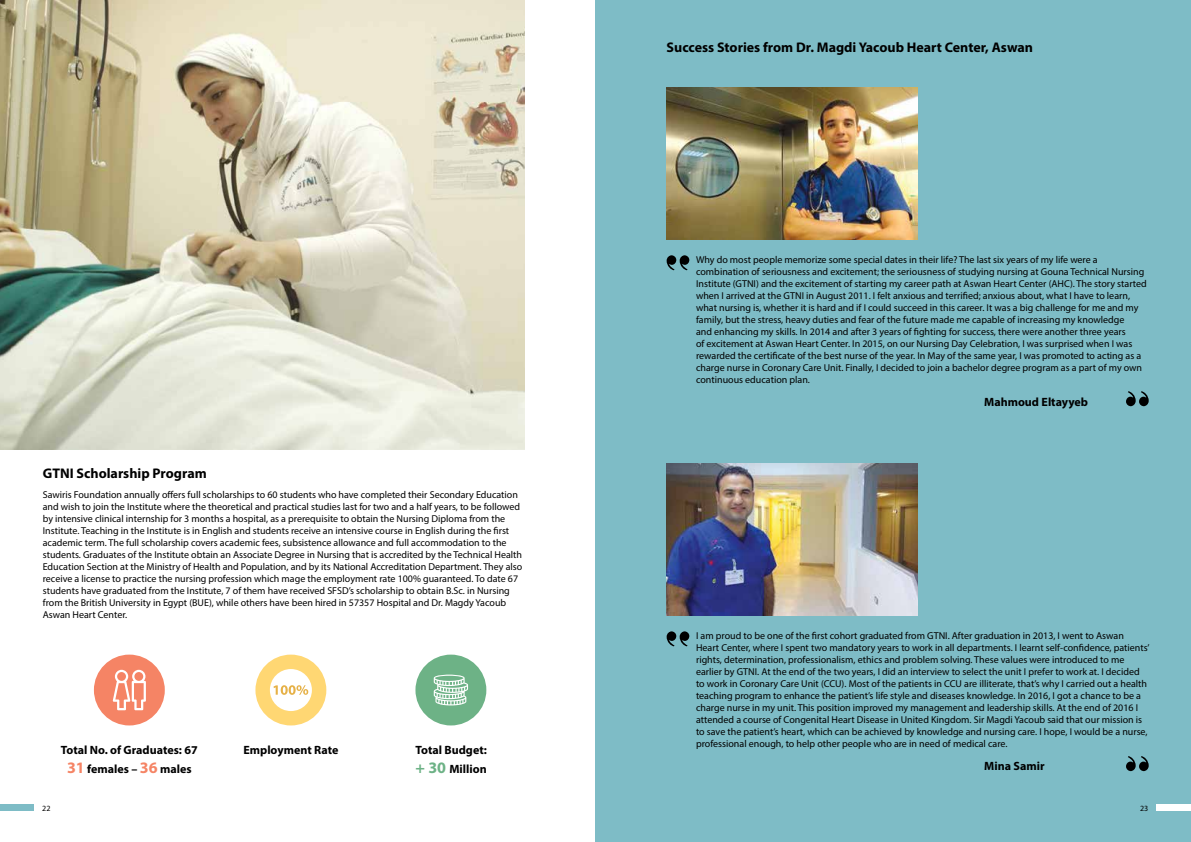
<style>
.page{position:relative;width:1191px;height:842px;background:#fff}
.page>*{position:absolute;margin:0;border:0;box-sizing:border-box;transform-origin:0 0}
.t1{font:700 14px "Myriad Pro";color:#000}
.t2{font:700 12px/19.2px "Myriad Pro";color:#000;text-align:center}
.t3{font:10px/12px "Myriad Pro";color:#000}
.t4{font:8px "Myriad Pro";color:#000}
.s1{font-size:16px;color:#f58465}
.s2{font-size:16px;color:#6db286}
</style>
<div class="page">
<div style="left:596px;top:0;width:595px;height:842px;background:#7ebcc6"></div>
<div style="left:94px;top:655px;width:71px;height:70px;background:#f58465;border-radius:50%"></div>
<svg style="left:113px;top:670px;width:33px;height:40px"></svg>
<div style="left:415px;top:655px;width:71px;height:70px;background:#6db286;border-radius:50%"></div>
<svg style="left:434px;top:675px;width:34px;height:30px"></svg>
<div style="left:255px;top:655px;width:71px;height:70px;background:#ffd773;border-radius:50%"></div>
<div style="left:270px;top:669px;width:42px;height:42px;background:#fff;border-radius:50%"></div>
<svg style="left:273px;top:685px;width:35px;height:10px"></svg>
<img style="left:0;top:0;width:525px;height:450px">
<img style="left:666px;top:88px;width:252px;height:152px">
<svg style="left:666px;top:255px;width:23px;height:15px"></svg>
<img style="left:666px;top:463px;width:252px;height:152px">
<svg style="left:666px;top:631px;width:23px;height:15px"></svg>
<svg style="left:1126px;top:756px;width:22px;height:15px"></svg>
<svg style="left:1126px;top:391px;width:22px;height:15px"></svg>
<div style="left:1156px;top:804px;width:35px;height:7px;background:#fff"></div>
<div style="left:0;top:804px;width:34px;height:7px;background:#7ebcc6"></div>
<h1 class="t1" style="left:666px;top:38px;width:368px">Success Stories from Dr. Magdi Yacoub Heart Center, Aswan</h1>
<h1 class="t1" style="left:43px;top:464px;width:165px">GTNI Scholarship Program</h1>
<p class="t3" style="left:43px;top:488px;width:481px">Sawiris Foundation annually offers full scholarships to 60 students who have completed their Secondary Education and wish to join the Institute where the theoretical and practical studies last for two and a half years, to be followed by intensive clinical internship for 3 months a hospital, as a prerequisite to obtain the Nursing Diploma from the Institute. Teaching in the Institute is in English and students receive an intensive course in English during the first academic term. The full scholarship covers academic fees, subsistence allowance and full accommodation to the students. Graduates of the Institute obtain an Associate Degree in Nursing that is accredited by the Technical Health Education Section at the Ministry of Health and Population, and by its National Accreditation Department. They also receive a license to practice the nursing profession which mage the employment rate 100% guaranteed. To date 67 students have graduated from the Institute, 7 of them have received SFSD’s scholarship to obtain B.Sc. in Nursing from the British University in Egypt (BUE), while others have been hired in 57357 Hospital and Dr. Magdy Yacoub Aswan Heart Center.</p>
<p class="t2" style="left:61px;top:739px;width:138px">Total No. of Graduates: 67<br><span class="s1">31</span> females – <span class="s1">36</span> males</p>
<p class="t2" style="left:415px;top:739px;width:73px;text-align:left">Total Budget: <span class="s2">+ 30</span> Million</p>
<p class="t2" style="left:243px;top:739px;width:96px">Employment Rate</p>
<p class="t3" style="left:696px;top:254px;width:452px">Why do most people memorize some special dates in their life? The last six years of my life were a combination of seriousness and excitement; the seriousness of studying nursing at Gouna Technical Nursing Institute (GTNI) and the excitement of starting my career path at Aswan Heart Center (AHC). The story started when I arrived at the GTNI in August 2011. I felt anxious and terrified; anxious about, what I have to learn, what nursing is, whether it is hard and if I could succeed in this career. It was a big challenge for me and my family, but the stress, heavy duties and fear of the future made me capable of increasing my knowledge<br>and enhancing my skills. In 2014 and after 3 years of fighting for success, there were another three years<br>of excitement at Aswan Heart Center. In 2015, on our Nursing Day Celebration, I was surprised when I was rewarded the certificate of the best nurse of the year. In May of the same year, I was promoted to acting as a charge nurse in Coronary Care Unit. Finally, I decided to join a bachelor degree program as a part of my own continuous education plan.</p>
<p class="t2" style="left:984px;top:392px;width:105px">Mahmoud Eltayyeb</p>
<p class="t3" style="left:696px;top:629px;width:455px">I am proud to be one of the first cohort graduated from GTNI. After graduation in 2013, I went to Aswan Heart Center, where I spent two mandatory years to work in all departments. I learnt self-confidence, patients’ rights, determination, professionalism, ethics and problem solving. These values were introduced to me earlier by GTNI. At the end of the two years, I did an interview to select the unit I prefer to work at. I decided to work in Coronary Care Unit (CCU). Most of the patients in CCU are illiterate, that’s why I carried out a health teaching program to enhance the patient’s life style and diseases knowledge. In 2016, I got a chance to be a charge nurse in my unit. This position improved my management and leadership skills. At the end of 2016 I attended a course of Congenital Heart Disease in United Kingdom. Sir Magdi Yacoub said that our mission is to save the patient’s heart, which can be achieved by knowledge and nursing care. I hope, I would be a nurse, professional enough, to help other people who are in need of medical care.</p>
<p class="t2" style="left:984px;top:756px;width:62px">Mina Samir</p>
<p class="t4" style="left:42px;top:803px;width:10px">22</p>
<p class="t4" style="left:1140px;top:803px;width:10px">23</p>
</div>
